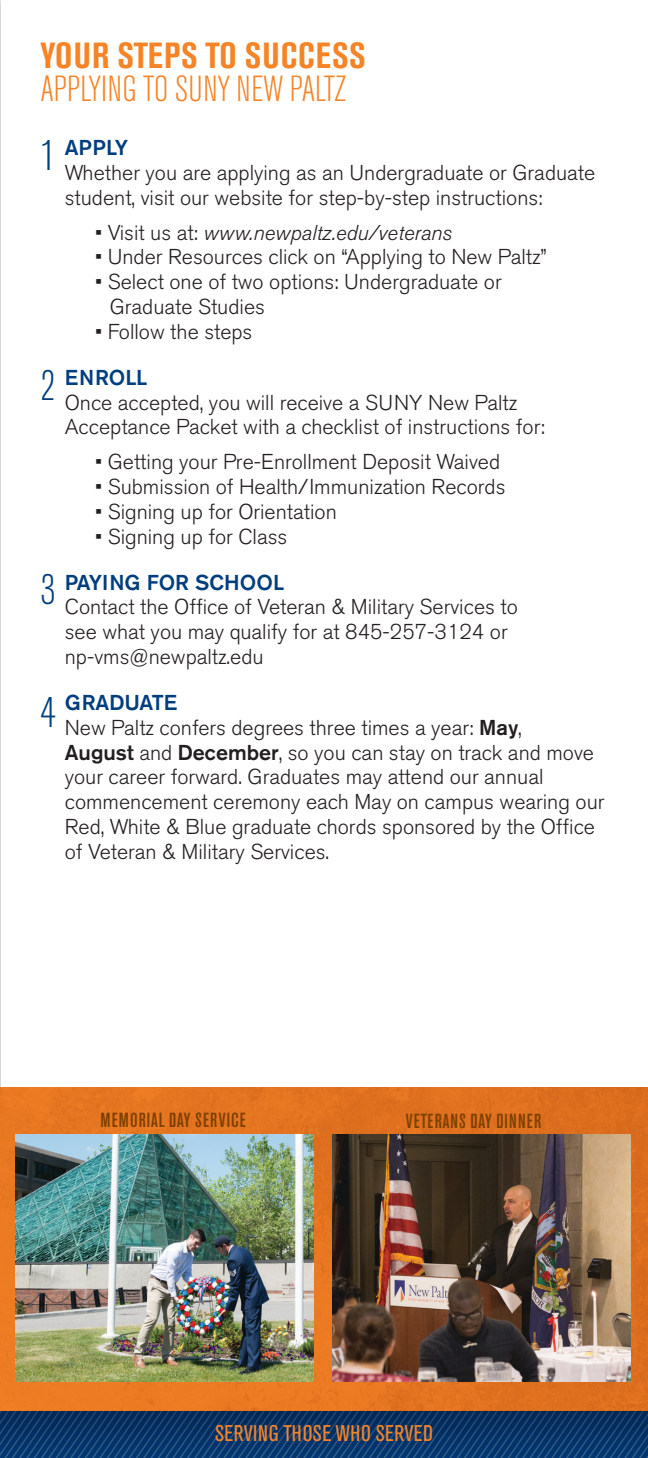
<style>
.page{position:relative;width:648px;height:1458px;background:#fff}
.page>*{position:absolute;margin:0;border:0;box-sizing:border-box;transform-origin:0 0}
.t1{font:300 condensed 42.75px "Akzidenz Grotesk BE";color:#003e7e}
.t2{font:300 condensed 36px "Akzidenz Grotesk BE";letter-spacing:-.005em;color:#f58427}
.t3{font:700 condensed 36px "Akzidenz Grotesk BE";letter-spacing:.03em;color:#f58427}
.t4{font:condensed 22.5px "Akzidenz Grotesk BE";letter-spacing:.02em;color:#f58427}
.t5{font:300 21.38px/24.8px "Akzidenz Grotesk BE";color:#231f20}
.t6{font:italic 300 21.38px "Akzidenz Grotesk BE";color:#231f20}
.t7{font:500 21.38px "Akzidenz Grotesk BE";color:#003e7e}
.t8{font:500 condensed 20.25px "Akzidenz Grotesk BE";letter-spacing:.05em;color:#7c4000}
.s1{font-style:normal}
.s2{font-weight:500;color:#003e7e}
.s3{font-weight:500}
</style>
<div class="page">
<svg style="left:0;top:1411px;width:648px;height:47px;background:#0b3769"></svg>
<img style="left:0;top:0;width:1px;height:1098px">
<img style="left:0;top:1087px;width:648px;height:324px">
<img style="left:16px;top:1135px;width:298px;height:247px">
<img style="left:332px;top:1135px;width:298px;height:247px">
<h2 class="t3" style="left:40px;top:34px;width:327px">YOUR STEPS TO SUCCESS</h2>
<h2 class="t2" style="left:40px;top:70px;width:308px">APPLYING TO SUNY NEW PALTZ</h2>
<p class="t7" style="left:65px;top:135px;width:65px">APPLY</p>
<p class="t5" style="left:65px;top:161px;width:532px">Whether you are applying as an Undergraduate or Graduate student, visit our website for step-by-step instructions:</p>
<p class="t6" style="left:95px;top:220px;width:358px"><span class="s1">• Visit us at:</span> www.newpaltz.edu/veterans</p>
<p class="t5" style="left:95px;top:245px;width:453px">• Under Resources click on “Applying to New Paltz”</p>
<p class="t5" style="left:110px;top:270px;width:393px;text-indent:-15px">• Select one of two options: Undergraduate or<br>Graduate Studies</p>
<p class="t5" style="left:95px;top:319px;width:159px">• Follow the steps</p>
<p class="t7" style="left:65px;top:364px;width:84px">ENROLL</p>
<p class="t5" style="left:65px;top:390px;width:482px">Once accepted, you will receive a SUNY New Paltz<br>Acceptance Packet with a checklist of instructions for:</p>
<p class="t5" style="left:95px;top:450px;width:407px">• Getting your Pre-Enrollment Deposit Waived</p>
<p class="t5" style="left:95px;top:475px;width:412px">• Submission of Health/Immunization Records</p>
<p class="t5" style="left:95px;top:499px;width:243px">• Signing up for Orientation</p>
<p class="t5" style="left:95px;top:524px;width:194px">• Signing up for Class</p>
<p class="t7" style="left:65px;top:569px;width:221px">PAYING FOR SCHOOL</p>
<p class="t5" style="left:65px;top:595px;width:455px">Contact the Office of Veteran &amp; Military Services to see what you may qualify for at 845-257-3124 or np-vms@newpaltz.edu</p>
<p class="t5" style="left:65px;top:691px;width:541px"><span class="s2">GRADUATE<br></span>New Paltz confers degrees three times a year: <span class="s3">May</span>,<br><span class="s3">August</span> and <span class="s3">December</span>, so you can stay on track and move your career forward. Graduates may attend our annual commencement ceremony each May on campus wearing our Red, White &amp; Blue graduate chords sponsored by the Office of Veteran &amp; Military Services.</p>
<h1 class="t1" style="left:40px;top:132px;width:17px">1</h1>
<h1 class="t1" style="left:40px;top:362px;width:17px">2</h1>
<h1 class="t1" style="left:40px;top:566px;width:17px">3</h1>
<h1 class="t1" style="left:40px;top:689px;width:17px">4</h1>
<p class="t8" style="left:100px;top:1108px;width:147px">MEMORIAL DAY SERVICE</p>
<p class="t8" style="left:406px;top:1109px;width:137px">VETERANS DAY DINNER</p>
<p class="t4" style="left:215px;top:1421px;width:219px">SERVING THOSE WHO SERVED</p>
</div>
